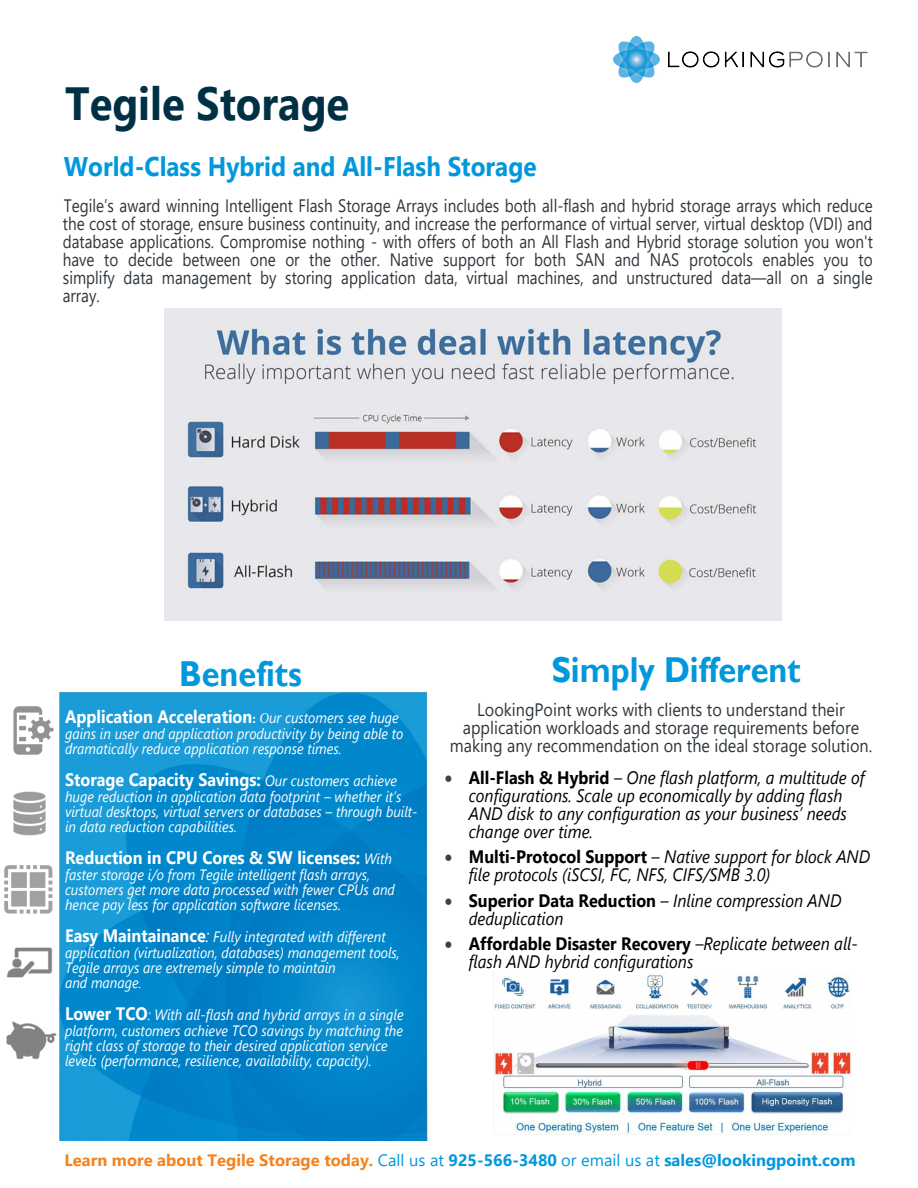
<style>
.page{position:relative;width:918px;height:1188px;background:#fff}
.page>*{position:absolute;margin:0;border:0;box-sizing:border-box;transform-origin:0 0}
.t1{font:700 46.5px "Segoe UI";color:#003044;scale:.9 1}
.t2{font:700 36px "Gill Sans";color:#0098dc;scale:.9 1}
.t3{font:700 27px "Segoe UI";color:#0098dc;scale:.9 1}
.t4{font:18px/18px "Segoe UI";color:#2e363c;text-align:justify;scale:.85 1}
.t5{font:italic 18px/18px "Segoe UI";color:#000;scale:.9 1}
.t6{font:18px/18px "Segoe UI";color:#2e363c;text-align:center;scale:.9 1}
.t7{font:700 18px "Segoe UI";color:#fff;scale:.9 1}
.t8{font:700 16.5px "Segoe UI";color:#0098dc}
.t9{font:italic 15px/15.1px "Segoe UI";color:#fff;scale:.9 1}
.s1{font-family:"Minion Pro";font-size:15px}
.s2{font-family:"Minion Pro";font-weight:400;font-style:italic;font-size:15px}
.s3{font-weight:400;font-style:italic;font-size:15px}
.s4{font-weight:700;font-style:normal;font-size:18px}
.s5{font-size:18px}
.s6{color:#404040}
.s7{font-weight:700;font-style:normal}
.s8{color:#f5821f}
.s9{font-weight:400}
</style>
<div class="page">
<img style="left:60px;top:691px;width:368px;height:450px">
<img style="left:13px;top:703px;width:47px;height:54px">
<img style="left:6px;top:1015px;width:54px;height:51px">
<img style="left:6px;top:947px;width:47px;height:31px">
<img style="left:494px;top:973px;width:357px;height:161px">
<img style="left:613px;top:36px;width:255px;height:47px">
<img style="left:164px;top:309px;width:618px;height:312px">
<img style="left:13px;top:791px;width:33px;height:45px">
<img style="left:4px;top:865px;width:49px;height:49px">
<h1 class="t1" style="left:65px;top:66px;width:317px">Tegile Storage</h1>
<h3 class="t3" style="left:64px;top:144px;width:527px">World-Class Hybrid and All-Flash Storage</h3>
<p class="t4" style="left:63px;top:197px;width:954px">Tegile’s award winning Intelligent Flash Storage Arrays includes both all-flash and hybrid storage arrays which reduce the cost of storage, ensure business continuity, and increase the performance of virtual server, virtual desktop (VDI) and database applications. Compromise nothing - with offers of both an All Flash and Hybrid storage solution you won't have to decide between one or the other. Native support for both SAN and NAS protocols enables you to simplify data management by storing application data, virtual machines, and unstructured data—all on a single array.</p>
<h2 class="t2" style="left:179px;top:652px;width:138px">Benefits</h2>
<h2 class="t2" style="left:551px;top:648px;width:278px">Simply Different</h2>
<p class="t7" style="left:65px;top:702px;width:372px">Application Acceleration<span class="s1">:</span> <span class="s2">O</span><span class="s3">ur customers see huge</span></p>
<p class="t9" style="left:65px;top:725px;width:378px">gains in user and application productivity by being able to dramatically reduce application response times.</p>
<p class="t7" style="left:65px;top:765px;width:371px">Storage Capacity Savings: <span class="s3">Our customers achieve</span></p>
<p class="t9" style="left:65px;top:788px;width:393px">huge reduction in application data footprint – whether it’s virtual desktops, virtual servers or databases – through built&shy;in data reduction capabilities.</p>
<p class="t7" style="left:65px;top:843px;width:365px">Reduction in CPU Cores &amp; SW licenses: <span class="s3">With</span></p>
<p class="t9" style="left:65px;top:866px;width:368px">faster storage i/o from Tegile intelligent flash arrays, customers get more data processed with fewer CPUs and hence pay less for application software licenses.</p>
<p class="t9" style="left:65px;top:928px;width:374px"><span class="s4">Easy Maintainance</span><span class="s5">:</span> Fully integrated with different application (virtualization, databases) management tools, Tegile arrays are extremely simple to maintain<br>and manage.</p>
<p class="t9" style="left:65px;top:1006px;width:378px"><span class="s4">Lower TCO</span>: With all-flash and hybrid arrays in a single platform, customers achieve TCO savings by matching the right class of storage to their desired application service levels (performance, resilience, availability, capacity).</p>
<p class="t6" style="left:450px;top:700px;width:471px">LookingPoint works with clients to understand their application workloads and storage requirements before making any recommendation on the ideal storage solution.</p>
<p class="t5" style="left:469px;top:767px;width:441px;text-indent:-24px"><span class="s6">•</span> <span class="s7">All-Flash &amp; Hybrid</span> – One flash platform, a multitude of configurations. Scale up economically by adding flash AND disk to any configuration as your business’ needs change over time.</p>
<p class="t5" style="left:469px;top:846px;width:448px;text-indent:-24px"><span class="s6">•</span> <span class="s7">Multi-Protocol Support</span> – Native support for block AND file protocols (iSCSI, FC, NFS, CIFS/SMB 3.0)</p>
<p class="t5" style="left:469px;top:890px;width:416px;text-indent:-24px"><span class="s6">•</span> <span class="s7">Superior Data Reduction</span> – Inline compression AND deduplication</p>
<p class="t5" style="left:469px;top:933px;width:434px;text-indent:-24px"><span class="s6">•</span> <span class="s7">Affordable Disaster Recovery</span> –Replicate between all&shy;flash AND hybrid configurations</p>
<p class="t8" style="left:64px;top:1147px;width:792px"><span class="s8">Learn more about</span> <span class="s8">Tegile Storage</span> <span class="s8">today.</span> <span class="s9">Call us at</span> 925-566-3480 <span class="s9">or email us at</span> sales@lookingpoint.com</p>
</div>
